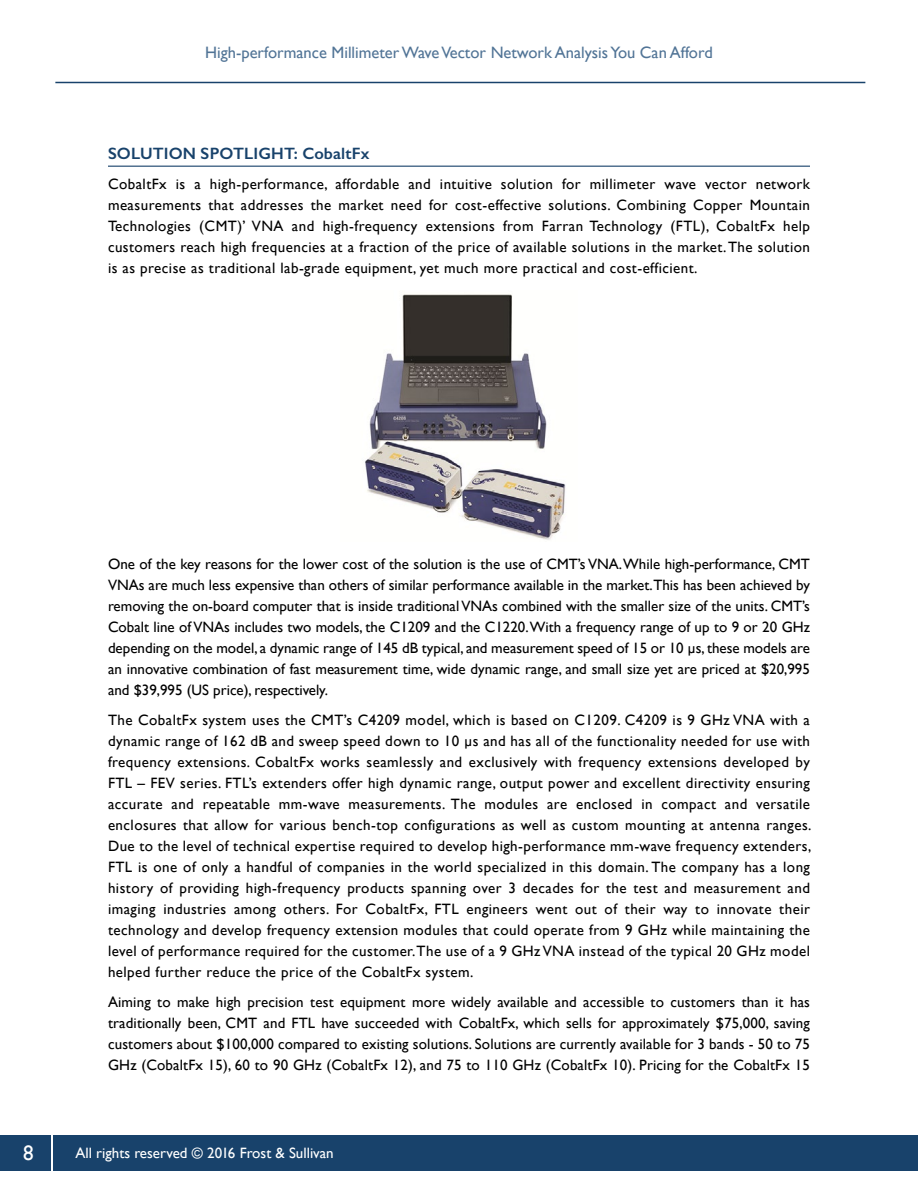
<style>
.page{position:relative;width:918px;height:1188px;background:#fff}
.page>*{position:absolute;margin:0;border:0;box-sizing:border-box;transform-origin:0 0}
.t1{font:21px "Gill Sans";color:#fff}
.t2{font:16.5px "Gill Sans";color:#517496}
.t3{font:600 16.5px "Gill Sans";letter-spacing:.005em;color:#18426b}
.t4{font:15px/21px "Gill Sans";letter-spacing:.01em;color:#000;text-align:justify}
.t5{font:15px "Gill Sans";color:#fff}
</style>
<div class="page">
<div style="left:0;top:1135px;width:918px;height:36px;background:#18426b"></div>
<hr style="left:51px;top:1131px;width:2px;height:45px;background:#fff">
<hr style="left:55px;top:82px;width:810px;height:1px;background:#18426b">
<hr style="left:108px;top:166px;width:702px;height:1px;background:#18426b">
<img style="left:365px;top:294px;width:201px;height:246px">
<p class="t2" style="left:205px;top:43px;width:509px">High-performance Millimeter Wave Vector Network Analysis You Can Afford</p>
<p class="t3" style="left:108px;top:143px;width:263px">SOLUTI ON SPOTLI GHT: COBALTFX</p>
<p class="t4" style="left:108px;top:173px;width:704px">CobaltFx is a high-performance, affordable and intuitive solution for millimeter wave vector network measurements that addresses the market need for cost-effective solutions. Combining Copper Mountain Technologies (CMT)’ VNA and high-frequency extensions from Farran Technology (FTL), CobaltFx help customers reach high frequencies at a fraction of the price of available solutions in the market. The solution is as precise as traditional lab-grade equipment, yet much more practical and cost-efficient.</p>
<p class="t4" style="left:108px;top:553px;width:704px">One of the key reasons for the lower cost of the solution is the use of CMT’s VNA. While high-performance, CMT VNAs are much less expensive than others of similar performance available in the market.This has been achieved by removing the on-board computer that is inside traditional VNAs combined with the smaller size of the units. CMT’s Cobalt line of VNAs includes two models, the C1209 and the C1220. With a frequency range of up to 9 or 20 GHz depending on the model, a dynamic range of 145 dB typical, and measurement speed of 15 or 10 µs, these models are an innovative combination of fast measurement time, wide dynamic range, and small size yet are priced at $20,995 and $39,995 (US price), respectively.</p>
<p class="t4" style="left:108px;top:709px;width:705px">The CobaltFx system uses the CMT’s C4209 model, which is based on C1209. C4209 is 9 GHz VNA with a dynamic range of 162 dB and sweep speed down to 10 µs and has all of the functionality needed for use with frequency extensions. CobaltFx works seamlessly and exclusively with frequency extensions developed by FTL – FEV series. FTL’s extenders offer high dynamic range, output power and excellent directivity ensuring accurate and repeatable mm-wave measurements. The modules are enclosed in compact and versatile enclosures that allow for various bench-top configurations as well as custom mounting at antenna ranges.<br>Due to the level of technical expertise required to develop high-performance mm-wave frequency extenders, FTL is one of only a handful of companies in the world specialized in this domain. The company has a long history of providing high-frequency products spanning over 3 decades for the test and measurement and imaging industries among others. For CobaltFx, FTL engineers went out of their way to innovate their technology and develop frequency extension modules that could operate from 9 GHz while maintaining the level of performance required for the customer. The use of a 9 GHz VNA instead of the typical 20 GHz model helped further reduce the price of the CobaltFx system.</p>
<p class="t4" style="left:108px;top:991px;width:704px">Aiming to make high precision test equipment more widely available and accessible to customers than it has traditionally been, CMT and FTL have succeeded with CobaltFx, which sells for approximately $75,000, saving customers about $100,000 compared to existing solutions. Solutions are currently available for 3 bands - 50 to 75<br>GHz (CobaltFx 15), 60 to 90 GHz (CobaltFx 12), and 75 to 110 GHz (CobaltFx 10). Pricing for the CobaltFx 15</p>
<h1 class="t1" style="left:23px;top:1141px;width:12px">8</h1>
<p class="t5" style="left:76px;top:1145px;width:260px">All rights reserved © 2016 Frost &amp; Sullivan</p>
</div>
